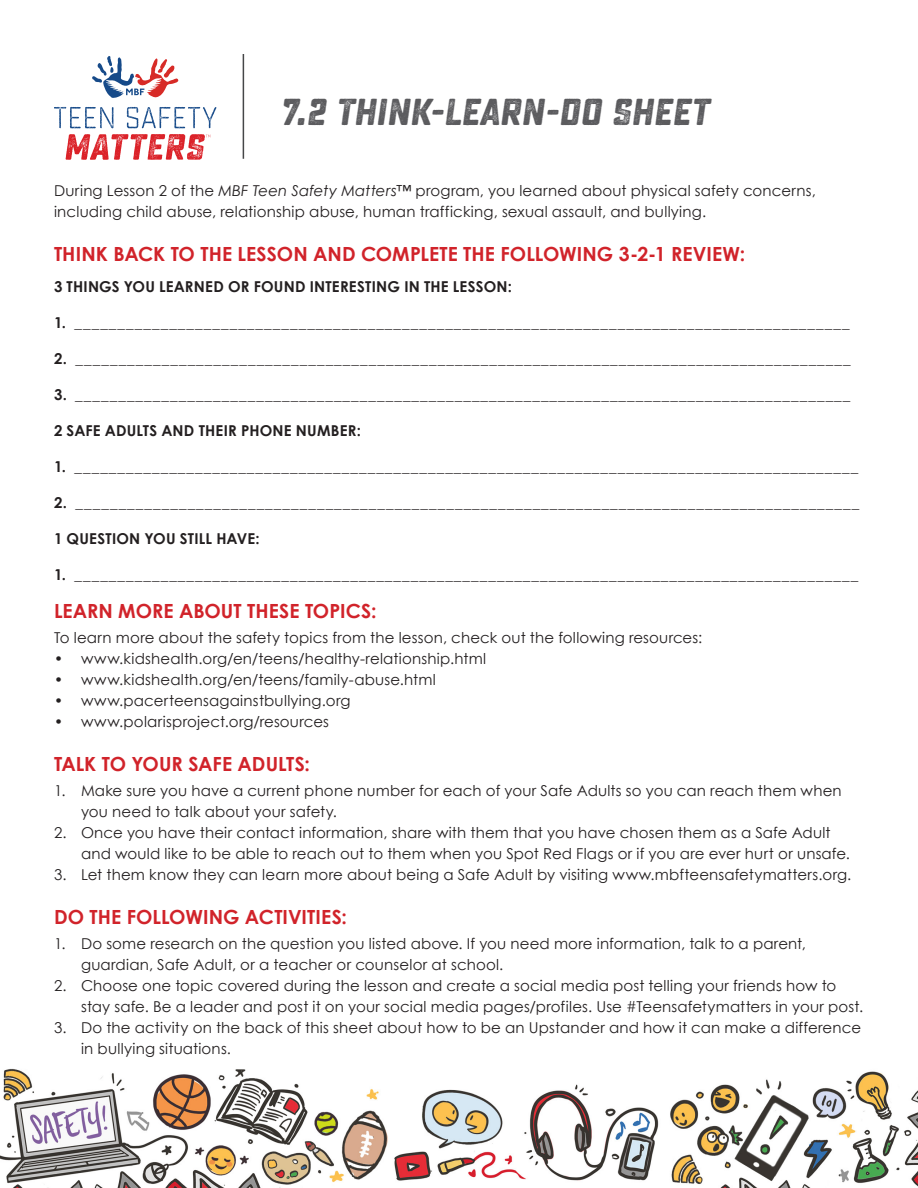
<style>
.page{position:relative;width:918px;height:1188px;background:#fff}
.page>*{position:absolute;margin:0;border:0;box-sizing:border-box;transform-origin:0 0}
.t1{font:37.5px "Sucrose Slant Bold Two";letter-spacing:-.005em;color:#5b5b5e}
.t2{font:700 19.5px "Century Gothic";color:#d1232a}
.t3{font:15px/21px "Century Gothic";letter-spacing:.01em;color:#231f20}
.t4{font:700 15px "Century Gothic";letter-spacing:.015em;color:#231f20}
.s1{font-style:italic}
</style>
<div class="page">
<svg style="left:92px;top:56px;width:87px;height:42px"></svg>
<svg style="left:54px;top:107px;width:162px;height:53px"></svg>
<hr style="left:243px;top:54px;width:1px;height:105px;background:#464748">
<img style="left:1px;top:1068px;width:917px;height:120px">
<p class="t1" style="left:280px;top:90px;width:431px">7.2 THINK-LEARN-DO SHEET</p>
<p class="t3" style="left:54px;top:180px;width:763px">During Lesson 2 of the <span class="s1">MBF Teen Safety Matters</span>™ program, you learned about physical safety concerns, including child abuse, relationship abuse, human trafficking, sexual assault, and bullying.</p>
<p class="t2" style="left:54px;top:239px;width:693px">THINK BACK TO THE LESSON AND COMPLETE THE FOLLOWING 3-2-1 REVIEW:</p>
<p class="t4" style="left:54px;top:275px;width:459px">3 THINGS YOU LEARNED OR FOUND INTERESTING IN THE LESSON:</p>
<p class="t4" style="left:54px;top:311px;width:797px">1. __________________________________________________________________________________________</p>
<p class="t4" style="left:54px;top:347px;width:798px">2. __________________________________________________________________________________________</p>
<p class="t4" style="left:54px;top:383px;width:798px">3. __________________________________________________________________________________________</p>
<p class="t4" style="left:54px;top:419px;width:308px">2 SAFE ADULTS AND THEIR PHONE NUMBER:</p>
<p class="t4" style="left:54px;top:455px;width:806px">1. ___________________________________________________________________________________________</p>
<p class="t4" style="left:54px;top:491px;width:807px">2. ___________________________________________________________________________________________</p>
<p class="t4" style="left:54px;top:527px;width:207px">1 QUESTION YOU STILL HAVE:</p>
<p class="t4" style="left:54px;top:563px;width:806px">1. ___________________________________________________________________________________________</p>
<p class="t2" style="left:54px;top:596px;width:324px">LEARN MORE ABOUT THESE TOPICS:</p>
<p class="t3" style="left:54px;top:627px;width:650px">To learn more about the safety topics from the lesson, check out the following resources:</p>
<p class="t3" style="left:54px;top:648px;width:434px">• www.kidshealth.org/en/teens/healthy-relationship.html</p>
<p class="t3" style="left:54px;top:669px;width:383px">• www.kidshealth.org/en/teens/family-abuse.html</p>
<p class="t3" style="left:54px;top:690px;width:298px">• www.pacerteensagainstbullying.org</p>
<p class="t3" style="left:54px;top:711px;width:277px">• www.polarisproject.org/resources</p>
<p class="t2" style="left:54px;top:749px;width:257px">TALK TO YOUR SAFE ADULTS:</p>
<p class="t3" style="left:81px;top:780px;width:762px;text-indent:-27px">1. Make sure you have a current phone number for each of your Safe Adults so you can reach them when you need to talk about your safety.</p>
<p class="t3" style="left:81px;top:822px;width:771px;text-indent:-27px">2. Once you have their contact information, share with them that you have chosen them as a Safe Adult and would like to be able to reach out to them when you Spot Red Flags or if you are ever hurt or unsafe.</p>
<p class="t3" style="left:54px;top:864px;width:799px">3. Let them know they can learn more about being a Safe Adult by visiting www.mbfteensafetymatters.org.</p>
<p class="t2" style="left:54px;top:902px;width:294px">DO THE FOLLOWING ACTIVITIES:</p>
<p class="t3" style="left:81px;top:933px;width:727px;text-indent:-27px">1. Do some research on the question you listed above. If you need more information, talk to a parent, guardian, Safe Adult, or a teacher or counselor at school.</p>
<p class="t3" style="left:81px;top:975px;width:784px;text-indent:-27px">2. Choose one topic covered during the lesson and create a social media post telling your friends how to stay safe. Be a leader and post it on your social media pages/profiles. Use #Teensafetymatters in your post.</p>
<p class="t3" style="left:81px;top:1017px;width:782px;text-indent:-27px">3. Do the activity on the back of this sheet about how to be an Upstander and how it can make a difference in bullying situations.</p>
</div>
